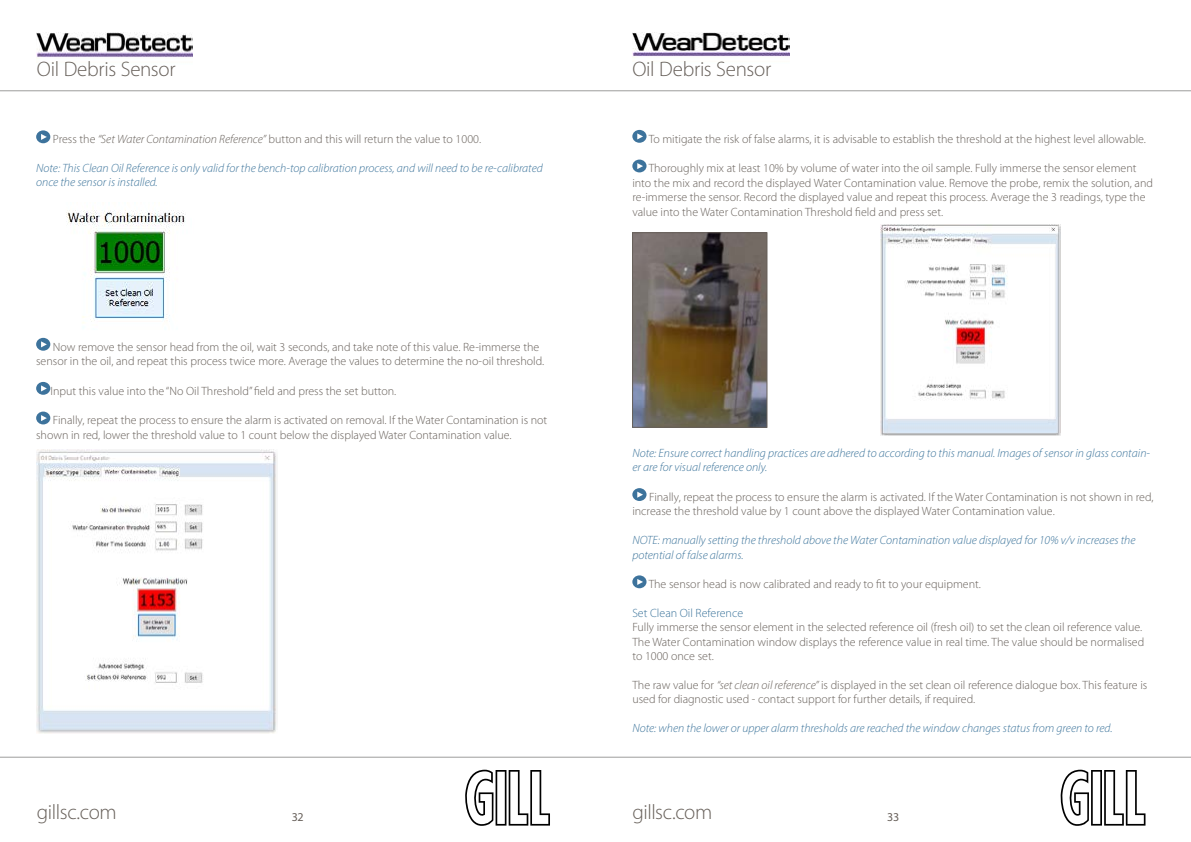
<style>
.page{position:relative;width:1191px;height:842px;background:#fff}
.page>*{position:absolute;margin:0;border:0;box-sizing:border-box;transform-origin:0 0}
.t1{font:300 21px "Myriad Pro";letter-spacing:-.015em;color:#67605a}
.t2{font:300 12px/14.4px "Myriad Pro";color:#67605a}
.t3{font:italic 300 12px/14.4px "Myriad Pro";color:#3c749b}
.t4{font:300 12px "Myriad Pro";color:#3c749b}
.t5{font:12px "Myriad Pro";color:#67605a}
.s1{font-style:italic}
</style>
<div class="page">
<img style="left:36px;top:32px;width:157px;height:27px">
<img style="left:632px;top:32px;width:157px;height:26px">
<hr style="left:0;top:91px;width:1191px;height:1px;background:#9d9d9c">
<hr style="left:0;top:757px;width:1191px;height:1px;background:#9d9d9c">
<svg style="left:465px;top:770px;width:85px;height:56px"></svg>
<svg style="left:1060px;top:770px;width:85px;height:56px"></svg>
<div style="left:632px;top:130px;width:14px;height:13px;background:#3d739c;border-radius:50%"></div>
<svg style="left:637px;top:133px;width:6px;height:6px"></svg>
<div style="left:632px;top:160px;width:14px;height:12px;background:#3d739c;border-radius:50%"></div>
<svg style="left:637px;top:163px;width:6px;height:6px"></svg>
<img style="left:634px;top:234px;width:131px;height:192px">
<div style="left:632px;top:232px;width:135px;height:196px;border:1px solid #67605a"></div>
<img style="left:880px;top:225px;width:180px;height:210px">
<div style="left:632px;top:488px;width:14px;height:13px;background:#3d739c;border-radius:50%"></div>
<svg style="left:637px;top:492px;width:6px;height:6px"></svg>
<div style="left:632px;top:575px;width:14px;height:13px;background:#3d739c;border-radius:50%"></div>
<svg style="left:637px;top:579px;width:6px;height:6px"></svg>
<div style="left:36px;top:130px;width:14px;height:13px;background:#3d739c;border-radius:50%"></div>
<svg style="left:41px;top:134px;width:6px;height:6px"></svg>
<img style="left:66px;top:210px;width:120px;height:113px">
<div style="left:36px;top:338px;width:14px;height:13px;background:#3d739c;border-radius:50%"></div>
<svg style="left:41px;top:341px;width:6px;height:6px"></svg>
<div style="left:36px;top:382px;width:14px;height:13px;background:#3d739c;border-radius:50%"></div>
<svg style="left:41px;top:385px;width:6px;height:6px"></svg>
<div style="left:36px;top:412px;width:14px;height:12px;background:#3d739c;border-radius:50%"></div>
<svg style="left:41px;top:415px;width:6px;height:6px"></svg>
<img style="left:36px;top:449px;width:241px;height:285px">
<h1 class="t1" style="left:37px;top:56px;width:140px">Oil Debris Sensor</h1>
<p class="t2" style="left:53px;top:132px;width:430px">Press the <span class="s1">“Set Water Contamination Reference”</span> button and this will return the value to 1000.</p>
<p class="t3" style="left:36px;top:161px;width:508px">Note: This Clean Oil Reference is only valid for the bench-top calibration process, and will need to be re-calibrated once the sensor is installed.</p>
<p class="t2" style="left:36px;top:339px;width:509px;text-indent:17px">Now remove the sensor head from the oil, wait 3 seconds, and take note of this value. Re-immerse the sensor in the oil, and repeat this process twice more. Average the values to determine the no-oil threshold.</p>
<p class="t2" style="left:50px;top:383px;width:347px">Input this value into the “No Oil Threshold” field and press the set button.</p>
<p class="t2" style="left:36px;top:413px;width:513px;text-indent:17px">Finally, repeat the process to ensure the alarm is activated on removal. If the Water Contamination is not shown in red, lower the threshold value to 1 count below the displayed Water Contamination value.</p>
<h1 class="t1" style="left:632px;top:56px;width:140px">Oil Debris Sensor</h1>
<p class="t2" style="left:648px;top:131px;width:499px">To mitigate the risk of false alarms, it is advisable to establish the threshold at the highest level allowable.</p>
<p class="t2" style="left:632px;top:161px;width:522px;text-indent:16px">Thoroughly mix at least 10% by volume of water into the oil sample. Fully immerse the sensor element into the mix and record the displayed Water Contamination value. Remove the probe, remix the solution, and re-immerse the sensor. Record the displayed value and repeat this process. Average the 3 readings, type the value into the Water Contamination Threshold field and press set.</p>
<p class="t3" style="left:632px;top:446px;width:519px">Note: Ensure correct handling practices are adhered to according to this manual. Images of sensor in glass contain&shy;er are for visual reference only.</p>
<p class="t2" style="left:632px;top:490px;width:522px;text-indent:17px">Finally, repeat the process to ensure the alarm is activated. If the Water Contamination is not shown in red, increase the threshold value by 1 count above the displayed Water Contamination value.</p>
<p class="t3" style="left:632px;top:533px;width:504px">NOTE: manually setting the threshold above the Water Contamination value displayed for 10% v/v increases the potential of false alarms.</p>
<p class="t2" style="left:648px;top:577px;width:334px">The sensor head is now calibrated and ready to fit to your equipment.</p>
<p class="t4" style="left:632px;top:606px;width:112px">Set Clean Oil Reference</p>
<p class="t2" style="left:632px;top:620px;width:513px">Fully immerse the sensor element in the selected reference oil (fresh oil) to set the clean oil reference value.<br>The Water Contamination window displays the reference value in real time. The value should be normalised to 1000 once set.</p>
<p class="t2" style="left:632px;top:678px;width:516px">The raw value for <span class="s1">“set clean oil reference”</span> is displayed in the set clean oil reference dialogue box. This feature is used for diagnostic used - contact support for further details, if required.</p>
<p class="t3" style="left:632px;top:721px;width:482px">Note: when the lower or upper alarm thresholds are reached the window changes status from green to red.</p>
<h1 class="t1" style="left:37px;top:799px;width:81px">gillsc.com</h1>
<p class="t5" style="left:292px;top:809px;width:13px">32</p>
<h1 class="t1" style="left:632px;top:799px;width:81px">gillsc.com</h1>
<p class="t5" style="left:887px;top:809px;width:13px">33</p>
</div>
